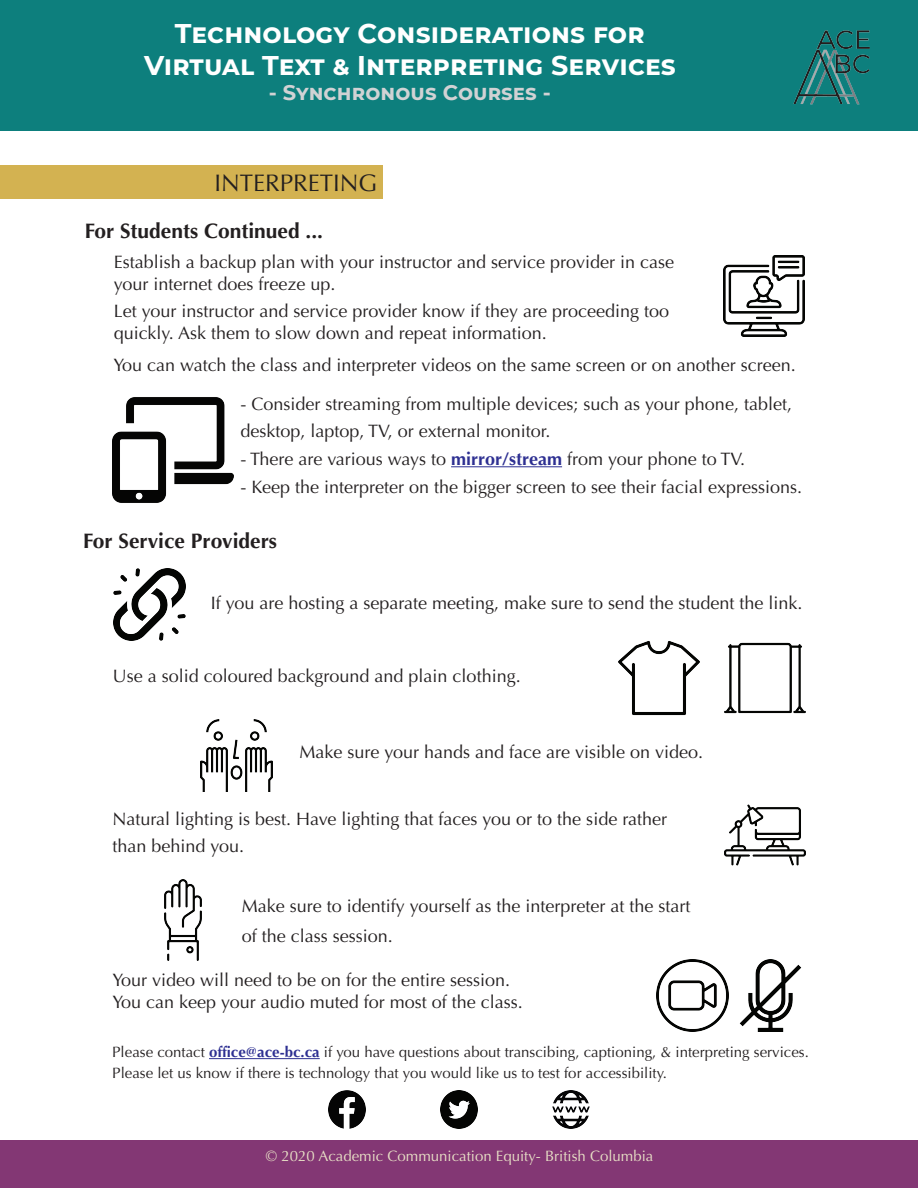
<style>
.page{position:relative;width:918px;height:1188px;background:#fff}
.page>*{position:absolute;margin:0;border:0;box-sizing:border-box;transform-origin:0 0}
.t1{font:700 27px/32.4px "Montserrat";letter-spacing:.005em;color:#fff;text-align:center}
.t2{font:24px "Optima";color:#231f20}
.t3{font:700 21px "Optima";color:#231f20}
.t4{font:700 21px "Montserrat";letter-spacing:.005em;color:#d1d2d4}
.t5{font:18px/21.6px "Optima";color:#231f20}
.t6{font:15px/21px "Optima";color:#231f20}
.t7{font:15px "Optima";color:#e8e0c6}
.s1{font-weight:700;color:#2e3092}
</style>
<div class="page">
<div style="left:0;top:1141px;width:918px;height:47px;background:#833774"></div>
<hr style="left:209px;top:1058px;width:111px;height:1px;background:#2e3092">
<img style="left:164px;top:880px;width:38px;height:81px">
<hr style="left:451px;top:466px;width:111px;height:1px;background:#2e3092">
<img style="left:113px;top:397px;width:121px;height:106px">
<img style="left:723px;top:255px;width:81px;height:81px">
<img style="left:113px;top:568px;width:73px;height:73px">
<img style="left:618px;top:641px;width:81px;height:75px">
<img style="left:724px;top:642px;width:81px;height:72px">
<img style="left:201px;top:720px;width:72px;height:72px">
<img style="left:725px;top:804px;width:81px;height:62px">
<div style="left:0;top:165px;width:383px;height:34px;background:#d3b251"></div>
<div style="left:0;top:0;width:918px;height:131px;background:#0d7f7d"></div>
<img style="left:793px;top:30px;width:77px;height:75px">
<img style="left:328px;top:1090px;width:38px;height:38px">
<img style="left:440px;top:1090px;width:38px;height:38px">
<img style="left:552px;top:1090px;width:38px;height:38px">
<img style="left:739px;top:959px;width:63px;height:73px">
<img style="left:656px;top:959px;width:73px;height:73px">
<h1 class="t1" style="left:144px;top:15px;width:533px">TECHNOLOGY CONSIDERATIONS FOR<br>VIRTUAL TEXT &amp; INTERPRETING SERVICES</h1>
<p class="t4" style="left:269px;top:78px;width:284px">- SYNCHRONOUS COURSES -</p>
<h2 class="t2" style="left:215px;top:169px;width:164px">INTERPRETING</h2>
<p class="t3" style="left:85px;top:219px;width:240px">For Students Continued ...</p>
<p class="t5" style="left:114px;top:252px;width:562px">Establish a backup plan with your instructor and service provider in case your internet does freeze up.</p>
<p class="t5" style="left:114px;top:301px;width:557px">Let your instructor and service provider know if they are proceeding too quickly. Ask them to slow down and repeat information.</p>
<p class="t5" style="left:114px;top:354px;width:684px">You can watch the class and interpreter videos on the same screen or on another screen.</p>
<p class="t5" style="left:240px;top:390px;width:553px;line-height:27.6px">- Consider streaming from multiple devices; such as your phone, tablet, desktop, laptop, TV, or external monitor.</p>
<p class="t5" style="left:240px;top:448px;width:506px">- There are various ways to <span class="s1">mirror/stream</span> from your phone to TV.</p>
<p class="t5" style="left:240px;top:476px;width:563px">- Keep the interpreter on the bigger screen to see their facial expressions.</p>
<p class="t3" style="left:83px;top:529px;width:195px">For Service Providers</p>
<p class="t5" style="left:211px;top:592px;width:593px">If you are hosting a separate meeting, make sure to send the student the link.</p>
<p class="t5" style="left:113px;top:665px;width:409px">Use a solid coloured background and plain clothing.</p>
<p class="t5" style="left:299px;top:742px;width:405px">Make sure your hands and face are visible on video.</p>
<p class="t5" style="left:112px;top:805px;width:556px;line-height:27.6px">Natural lighting is best. Have lighting that faces you or to the side rather than behind you.</p>
<p class="t5" style="left:242px;top:891px;width:450px;line-height:30.6px">Make sure to identify yourself as the interpreter at the start of the class session.</p>
<p class="t5" style="left:112px;top:969px;width:412px">Your video will need to be on for the entire session.<br>You can keep your audio muted for most of the class.</p>
<p class="t6" style="left:112px;top:1042px;width:698px">Please contact <span class="s1">office@ace-bc.ca</span> if you have questions about transcibing, captioning, &amp; interpreting services.<br>Please let us know if there is technology that you would like us to test for accessibility.</p>
<p class="t7" style="left:266px;top:1148px;width:389px">© 2020 Academic Communication Equity- British Columbia</p>
</div>
